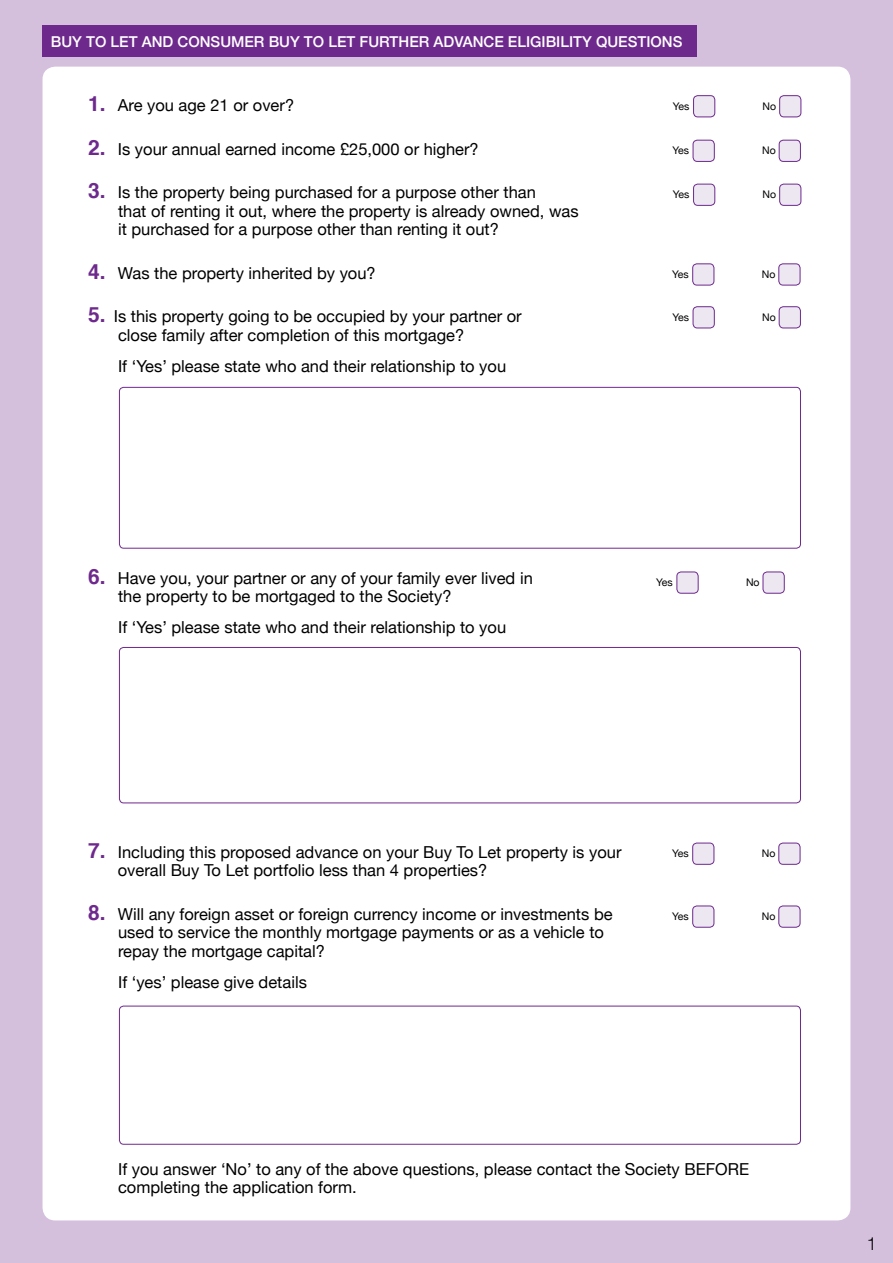
<style>
.page{position:relative;width:893px;height:1263px;background:#d4bfdd}
.page>*{position:absolute;margin:0;border:0;box-sizing:border-box;transform-origin:0 0}
.t1{font:300 18px "Helvetica Neue";color:#000}
.t2{font:16.5px/18.5px "Helvetica Neue";color:#000}
.t3{font:500 15px "Helvetica Neue";color:#fff}
.t4{font:10.5px "Helvetica Neue";color:#000}
.s1{font-family:"Helvetica";font-weight:700;font-size:21px;color:#6e298d}
</style>
<div class="page">
<div style="left:43px;top:26px;width:654px;height:31px;background:#6e298d"></div>
<div style="left:43px;top:67px;width:807px;height:1153px;background:#fff;border-radius:13px"></div>
<div style="left:693px;top:843px;width:21px;height:21px;background:#ede7f2;border-radius:4px"></div>
<div style="left:692px;top:843px;width:22px;height:21px;border:1px solid #6e298d;border-radius:4px"></div>
<div style="left:779px;top:843px;width:21px;height:21px;background:#ede7f2;border-radius:4px"></div>
<div style="left:779px;top:843px;width:21px;height:21px;border:1px solid #6e298d;border-radius:4px"></div>
<div style="left:693px;top:906px;width:21px;height:21px;background:#ede7f2;border-radius:4px"></div>
<div style="left:692px;top:906px;width:22px;height:21px;border:1px solid #6e298d;border-radius:4px"></div>
<div style="left:779px;top:906px;width:21px;height:21px;background:#ede7f2;border-radius:4px"></div>
<div style="left:779px;top:906px;width:21px;height:21px;border:1px solid #6e298d;border-radius:4px"></div>
<div style="left:693px;top:96px;width:22px;height:21px;background:#ede7f2;border-radius:4px"></div>
<div style="left:693px;top:95px;width:22px;height:22px;border:1px solid #6e298d;border-radius:4px"></div>
<div style="left:780px;top:96px;width:21px;height:21px;background:#ede7f2;border-radius:4px"></div>
<div style="left:779px;top:95px;width:22px;height:22px;border:1px solid #6e298d;border-radius:4px"></div>
<div style="left:693px;top:140px;width:21px;height:21px;background:#ede7f2;border-radius:4px"></div>
<div style="left:693px;top:140px;width:21px;height:22px;border:1px solid #6e298d;border-radius:4px"></div>
<div style="left:779px;top:140px;width:21px;height:21px;background:#ede7f2;border-radius:4px"></div>
<div style="left:779px;top:140px;width:22px;height:22px;border:1px solid #6e298d;border-radius:4px"></div>
<div style="left:693px;top:184px;width:22px;height:21px;background:#ede7f2;border-radius:4px"></div>
<div style="left:693px;top:184px;width:22px;height:22px;border:1px solid #6e298d;border-radius:4px"></div>
<div style="left:780px;top:184px;width:21px;height:21px;background:#ede7f2;border-radius:4px"></div>
<div style="left:779px;top:184px;width:22px;height:22px;border:1px solid #6e298d;border-radius:4px"></div>
<div style="left:693px;top:264px;width:21px;height:21px;background:#ede7f2;border-radius:4px"></div>
<div style="left:692px;top:264px;width:22px;height:21px;border:1px solid #6e298d;border-radius:4px"></div>
<div style="left:779px;top:264px;width:21px;height:21px;background:#ede7f2;border-radius:4px"></div>
<div style="left:779px;top:264px;width:21px;height:21px;border:1px solid #6e298d;border-radius:4px"></div>
<div style="left:693px;top:307px;width:21px;height:21px;background:#ede7f2;border-radius:4px"></div>
<div style="left:693px;top:306px;width:21px;height:22px;border:1px solid #6e298d;border-radius:4px"></div>
<div style="left:779px;top:307px;width:21px;height:21px;background:#ede7f2;border-radius:4px"></div>
<div style="left:779px;top:306px;width:22px;height:22px;border:1px solid #6e298d;border-radius:4px"></div>
<div style="left:677px;top:572px;width:21px;height:21px;background:#ede7f2;border-radius:4px"></div>
<div style="left:677px;top:572px;width:21px;height:21px;border:1px solid #6e298d;border-radius:4px"></div>
<div style="left:763px;top:572px;width:21px;height:21px;background:#ede7f2;border-radius:4px"></div>
<div style="left:763px;top:572px;width:21px;height:21px;border:1px solid #6e298d;border-radius:4px"></div>
<div style="left:119px;top:387px;width:682px;height:162px;border:1px solid #6e298d;border-radius:4px"></div>
<div style="left:119px;top:647px;width:682px;height:156px;border:1px solid #6e298d;border-radius:4px"></div>
<div style="left:119px;top:1006px;width:682px;height:138px;border:1px solid #6e298d;border-radius:4px"></div>
<p class="t3" style="left:51px;top:29px;width:633px">BUY TO LET AND CONSUMER BUY TO LET FURTHER ADVANCE ELIGIBILITY QUESTIONS</p>
<p class="t2" style="left:88px;top:97px;width:208px"><span class="s1">1.</span> Are you age 21 or over?</p>
<p class="t2" style="left:88px;top:140px;width:392px"><span class="s1">2.</span> Is your annual earned income £25,000 or higher?</p>
<p class="t2" style="left:118px;top:184px;width:462px;text-indent:-30px"><span class="s1">3.</span> Is the property being purchased for a purpose other than<br>that of renting it out, where the property is already owned, was it purchased for a purpose other than renting it out?</p>
<p class="t2" style="left:88px;top:264px;width:289px"><span class="s1">4.</span> Was the property inherited by you?</p>
<p class="t2" style="left:118px;top:308px;width:405px;text-indent:-30px"><span class="s1">5.</span> Is this property going to be occupied by your partner or close family after completion of this mortgage?</p>
<p class="t2" style="left:118px;top:357px;width:390px">If ‘Yes’ please state who and their relationship to you</p>
<p class="t2" style="left:118px;top:569px;width:416px;text-indent:-30px"><span class="s1">6.</span> Have you, your partner or any of your family ever lived in the property to be mortgaged to the Society?</p>
<p class="t2" style="left:118px;top:619px;width:390px">If ‘Yes’ please state who and their relationship to you</p>
<p class="t4" style="left:673px;top:99px;width:18px">Yes</p>
<p class="t4" style="left:763px;top:99px;width:15px">No</p>
<p class="t4" style="left:672px;top:143px;width:18px">Yes</p>
<p class="t4" style="left:762px;top:143px;width:15px">No</p>
<p class="t4" style="left:673px;top:187px;width:18px">Yes</p>
<p class="t4" style="left:763px;top:187px;width:15px">No</p>
<p class="t4" style="left:672px;top:267px;width:18px">Yes</p>
<p class="t4" style="left:762px;top:267px;width:15px">No</p>
<p class="t4" style="left:672px;top:310px;width:18px">Yes</p>
<p class="t4" style="left:762px;top:310px;width:15px">No</p>
<p class="t4" style="left:656px;top:575px;width:18px">Yes</p>
<p class="t4" style="left:746px;top:575px;width:15px">No</p>
<p class="t2" style="left:118px;top:844px;width:505px;text-indent:-30px"><span class="s1">7.</span> Including this proposed advance on your Buy To Let property is your overall Buy To Let portfolio less than 4 properties?</p>
<p class="t2" style="left:118px;top:906px;width:496px;text-indent:-30px"><span class="s1">8.</span> Will any foreign asset or foreign currency income or investments be used to service the monthly mortgage payments or as a vehicle to repay the mortgage capital?</p>
<p class="t2" style="left:118px;top:974px;width:190px">If ‘yes’ please give details</p>
<p class="t4" style="left:672px;top:846px;width:18px">Yes</p>
<p class="t4" style="left:762px;top:846px;width:15px">No</p>
<p class="t4" style="left:672px;top:909px;width:18px">Yes</p>
<p class="t4" style="left:762px;top:909px;width:15px">No</p>
<p class="t2" style="left:118px;top:1160px;width:633px">If you answer ‘No’ to any of the above questions, please contact the Society BEFORE completing the application form.</p>
<p class="t1" style="left:867px;top:1229px;width:12px">1</p>
</div>
